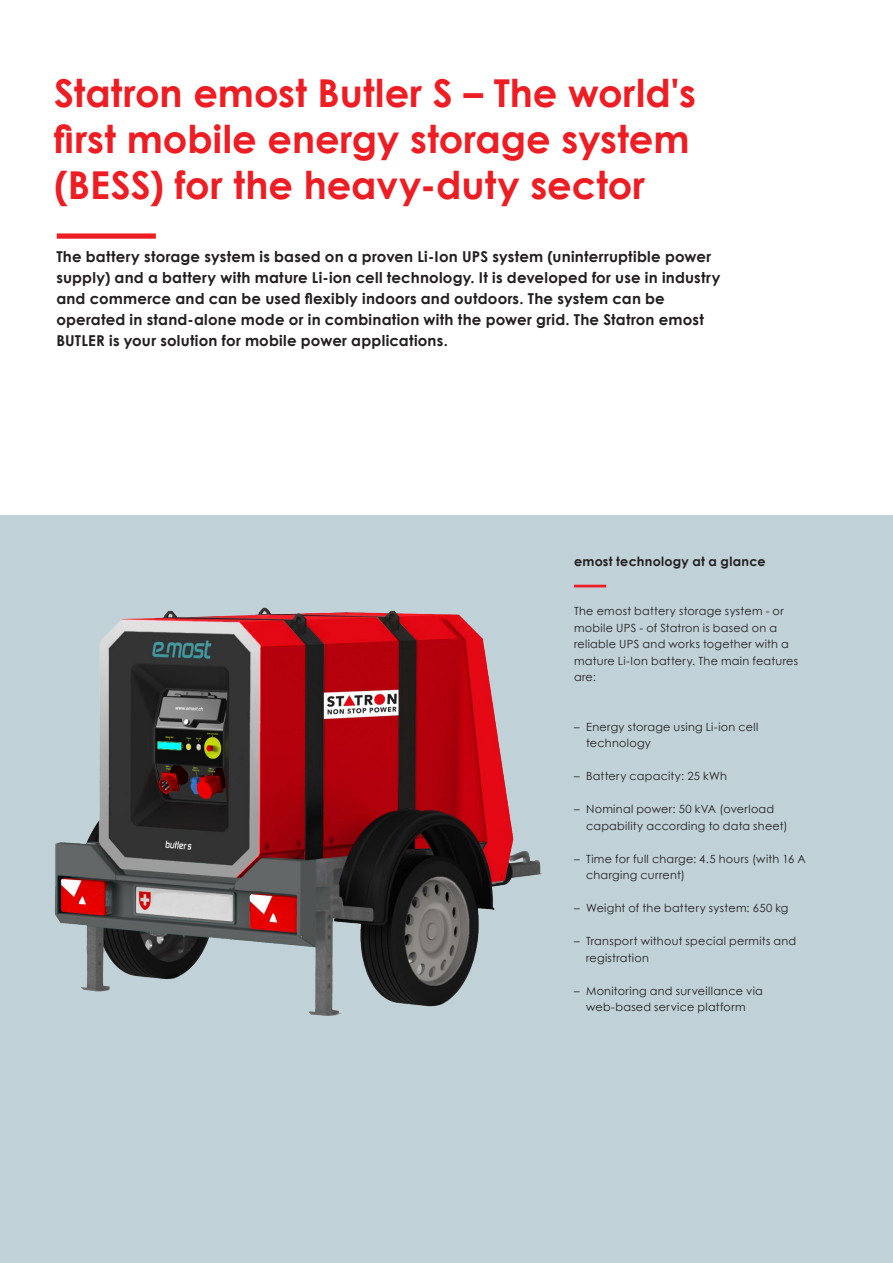
<style>
.page{position:relative;width:893px;height:1263px;background:#fff}
.page>*{position:absolute;margin:0;border:0;box-sizing:border-box;transform-origin:0 0}
.t1{font:700 38.4px/46px "Century Gothic";color:#ee1d23}
.t2{font:700 15px/21px "Century Gothic";letter-spacing:.015em;color:#231f20}
.t3{font:700 12.75px "Century Gothic";letter-spacing:.02em;color:#231f20}
.t4{font:11.25px/16.5px "Century Gothic";letter-spacing:.025em;color:#231f20}
</style>
<div class="page">
<div style="left:0;top:515px;width:893px;height:748px;background:#c0d1d8"></div>
<div style="left:57px;top:233px;width:99px;height:6px;background:#ee1d23"></div>
<hr style="left:574px;top:585px;width:32px;height:2px;background:#ee1d23">
<img style="left:55px;top:607px;width:487px;height:409px">
<h1 class="t1" style="left:54px;top:68px;width:643px">Statron emost Butler S – The world's first mobile energy storage system (BESS) for the heavy-duty sector</h1>
<p class="t2" style="left:56px;top:245px;width:666px">The battery storage system is based on a proven Li-Ion UPS system (uninterruptible power supply) and a battery with mature Li-ion cell technology. It is developed for use in industry and commerce and can be used flexibly indoors and outdoors. The system can be operated in stand-alone mode or in combination with the power grid. The Statron emost BUTLER is your solution for mobile power applications.</p>
<p class="t3" style="left:574px;top:551px;width:193px">emost technology at a glance</p>
<p class="t4" style="left:574px;top:603px;width:226px">The emost battery storage system - or mobile UPS - of Statron is based on a reliable UPS and works together with a mature Li-Ion battery. The main features are:</p>
<p class="t4" style="left:586px;top:718px;width:174px;text-indent:-12px">– Energy storage using Li-ion cell technology</p>
<p class="t4" style="left:574px;top:768px;width:154px">– Battery capacity: 25 kWh</p>
<p class="t4" style="left:586px;top:801px;width:203px;text-indent:-12px">– Nominal power: 50 kVA (overload capability according to data sheet)</p>
<p class="t4" style="left:586px;top:850px;width:221px;text-indent:-12px">– Time for full charge: 4.5 hours (with 16 A charging current)</p>
<p class="t4" style="left:574px;top:900px;width:216px">– Weight of the battery system: 650 kg</p>
<p class="t4" style="left:586px;top:933px;width:212px;text-indent:-12px">– Transport without special permits and registration</p>
<p class="t4" style="left:574px;top:982px;width:190px;text-align:center">– Monitoring and surveillance via web-based service platform</p>
</div>
